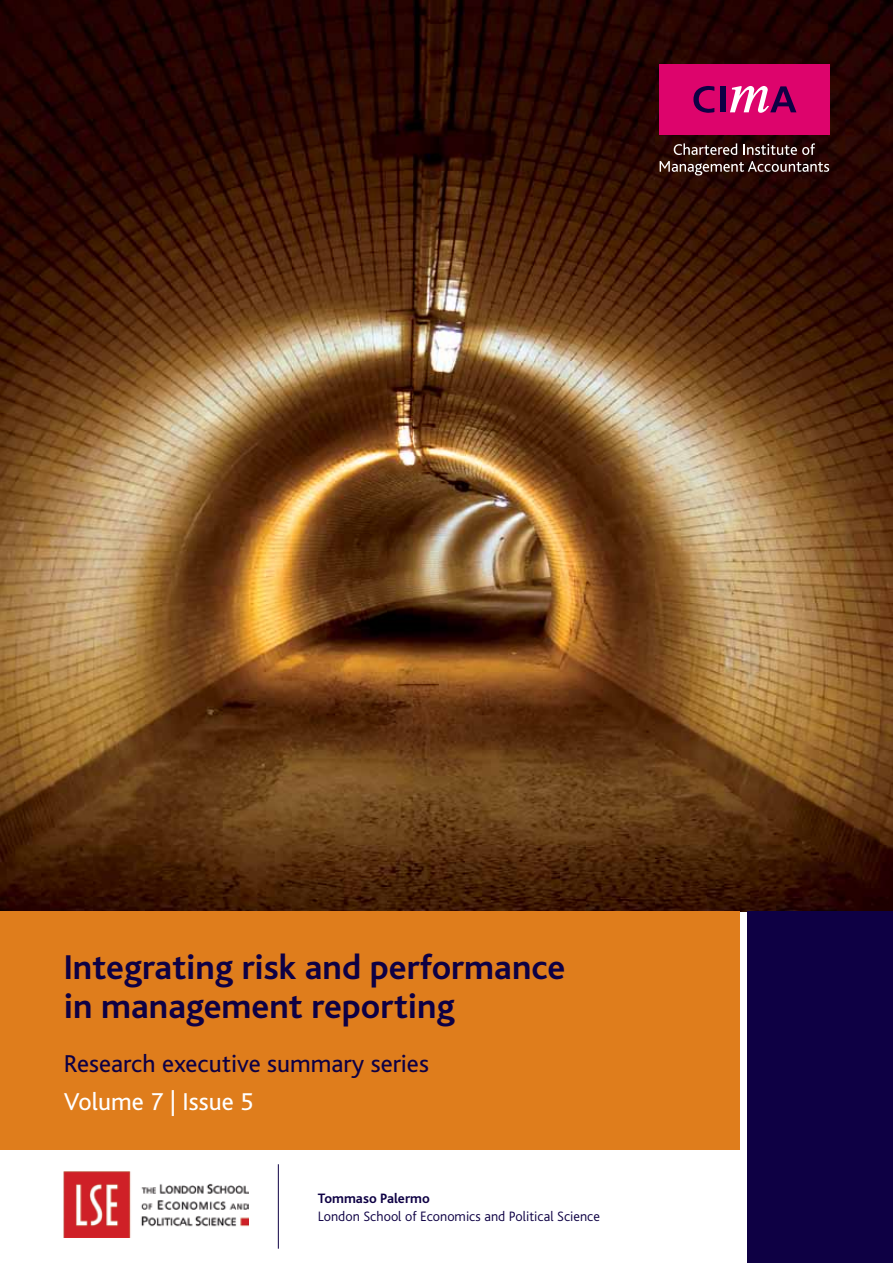
<style>
.page{position:relative;width:893px;height:1263px;background:#fff}
.page>*{position:absolute;margin:0;border:0;box-sizing:border-box;transform-origin:0 0}
.t1{font:700 36px/39px "Bliss";color:#0e0044}
.t2{font:25.5px "Bliss";color:#0e0044}
.t3{font:25.5px "Bliss";color:#fff}
.t4{font:300 14.25px "Bliss";color:#0e0044}
.t5{font:700 14.25px "Bliss";color:#0e0044}
</style>
<div class="page">
<img style="left:0;top:0;width:893px;height:911px">
<svg style="left:674px;top:143px;width:63px;height:12px"></svg>
<svg style="left:743px;top:143px;width:72px;height:12px"></svg>
<svg style="left:660px;top:161px;width:169px;height:14px;background:#59413e"></svg>
<div style="left:660px;top:65px;width:170px;height:70px;background:#dd046c"></div>
<div style="left:720px;top:86px;width:5px;height:26px;background:#0e0044"></div>
<svg style="left:730px;top:86px;width:66px;height:27px"></svg>
<svg style="left:693px;top:86px;width:21px;height:27px"></svg>
<div style="left:0;top:911px;width:740px;height:238px;background:#df7d1c"></div>
<div style="left:747px;top:911px;width:146px;height:352px;background:#0e0044"></div>
<hr style="left:278px;top:1164px;width:1px;height:85px;background:#0e0044">
<img style="left:64px;top:1172px;width:185px;height:66px">
<p class="t1" style="left:64px;top:948px;width:503px">Integrating risk and performance in management reporting</p>
<p class="t2" style="left:64px;top:1050px;width:367px">Research executive summary series</p>
<p class="t3" style="left:64px;top:1088px;width:191px">Volume 7 | Issue 5</p>
<p class="t5" style="left:318px;top:1191px;width:113px">Tommaso Palermo</p>
<p class="t4" style="left:318px;top:1208px;width:284px">London School of Economics and Political Science</p>
</div>
